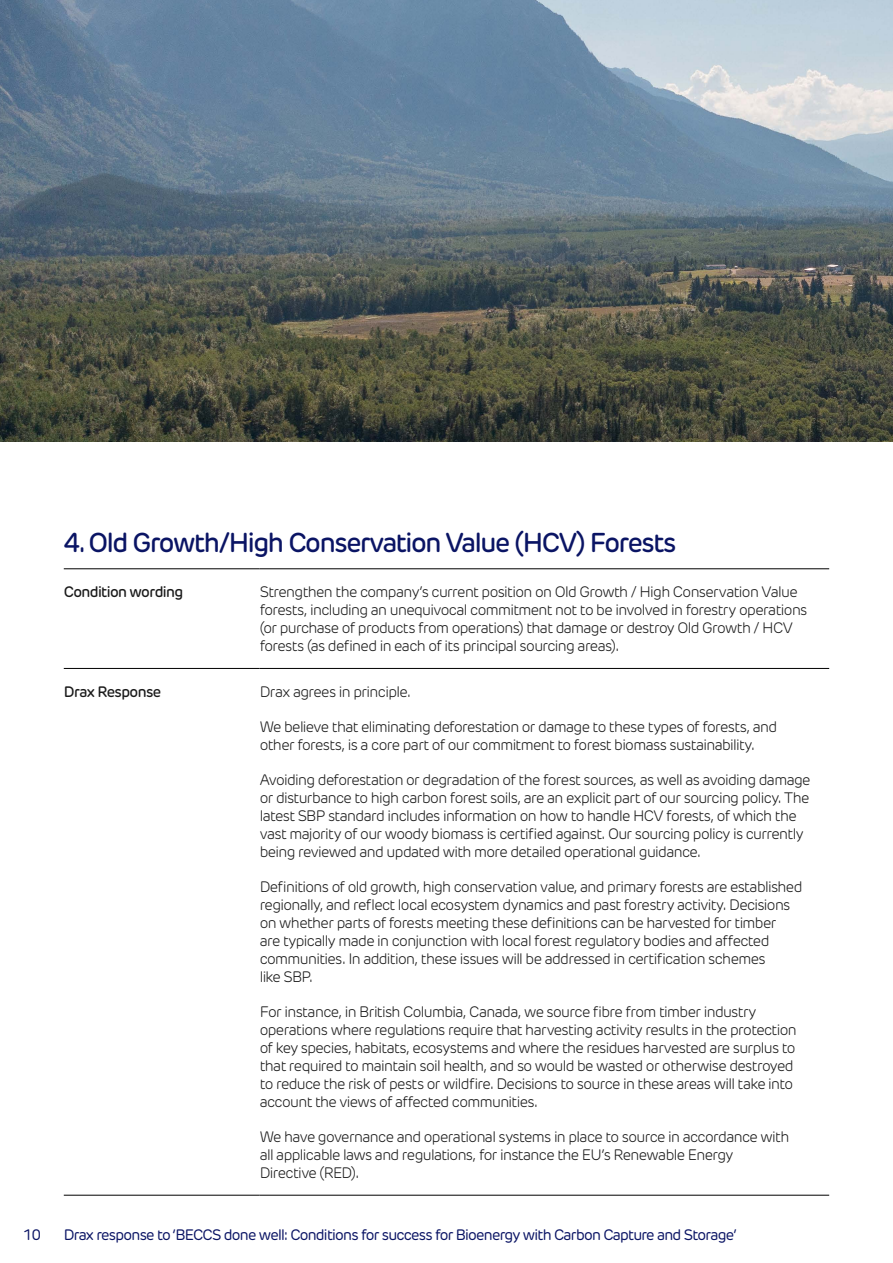
<style>
.page{position:relative;width:893px;height:1263px;background:#fff}
.page>*{position:absolute;margin:0;border:0;box-sizing:border-box;transform-origin:0 0}
.Standard_headline{font:500 27px "New Rubrik";letter-spacing:-.05em;color:#0a1464}
.Paragraph_1{font:300 15px/18px "New Rubrik";letter-spacing:-.04em;color:#1a1a1a}
.t1{font:15px "New Rubrik";letter-spacing:-.05em;color:#0a1464}
.Table_column_header_text{font:500 15px "New Rubrik";letter-spacing:-.04em;color:#1a1a1a}
</style>
<div class="page">
<hr style="left:64px;top:668px;width:196px;height:1px;background:#000">
<hr style="left:260px;top:668px;width:569px;height:1px;background:#000">
<hr style="left:260px;top:1195px;width:569px;height:1px;background:#000">
<hr style="left:64px;top:1195px;width:196px;height:1px;background:#000">
<hr style="left:64px;top:568px;width:196px;height:1px;background:#000">
<hr style="left:260px;top:568px;width:569px;height:1px;background:#000">
<img style="left:0;top:0;width:893px;height:442px">
<p class="Standard_headline" style="left:64px;top:526px;width:614px">4. Old Growth/High Conservation Value (HCV) Forests</p>
<p class="Table_column_header_text" style="left:64px;top:583px;width:121px">Condition wording</p>
<p class="Paragraph_1" style="left:260px;top:583px;width:549px">Strengthen the company’s current position on Old Growth / High Conservation Value forests, including an unequivocal commitment not to be involved in forestry operations (or purchase of products from operations) that damage or destroy Old Growth / HCV forests (as defined in each of its principal sourcing areas).</p>
<p class="Table_column_header_text" style="left:64px;top:683px;width:99px">Drax Response</p>
<p class="Paragraph_1" style="left:260px;top:683px;width:153px">Drax agrees in principle.</p>
<p class="Paragraph_1" style="left:260px;top:718px;width:519px">We believe that eliminating deforestation or damage to these types of forests, and other forests, is a core part of our commitment to forest biomass sustainability.</p>
<p class="Paragraph_1" style="left:260px;top:771px;width:552px">Avoiding deforestation or degradation of the forest sources, as well as avoiding damage or disturbance to high carbon forest soils, are an explicit part of our sourcing policy. The latest SBP standard includes information on how to handle HCV forests, of which the vast majority of our woody biomass is certified against. Our sourcing policy is currently being reviewed and updated with more detailed operational guidance.</p>
<p class="Paragraph_1" style="left:260px;top:878px;width:544px">Definitions of old growth, high conservation value, and primary forests are established regionally, and reflect local ecosystem dynamics and past forestry activity. Decisions on whether parts of forests meeting these definitions can be harvested for timber<br>are typically made in conjunction with local forest regulatory bodies and affected communities. In addition, these issues will be addressed in certification schemes<br>like SBP.</p>
<p class="Paragraph_1" style="left:260px;top:1003px;width:539px">For instance, in British Columbia, Canada, we source fibre from timber industry operations where regulations require that harvesting activity results in the protection of key species, habitats, ecosystems and where the residues harvested are surplus to that required to maintain soil health, and so would be wasted or otherwise destroyed to reduce the risk of pests or wildfire. Decisions to source in these areas will take into account the views of affected communities.</p>
<p class="Paragraph_1" style="left:260px;top:1128px;width:531px">We have governance and operational systems in place to source in accordance with all applicable laws and regulations, for instance the EU’s Renewable Energy<br>Directive (RED).</p>
<p class="t1" style="left:23px;top:1226px;width:20px">10</p>
<p class="t1" style="left:64px;top:1226px;width:675px">Drax response to ‘BECCS done well: Conditions for success for Bioenergy with Carbon Capture and Storage’</p>
</div>
